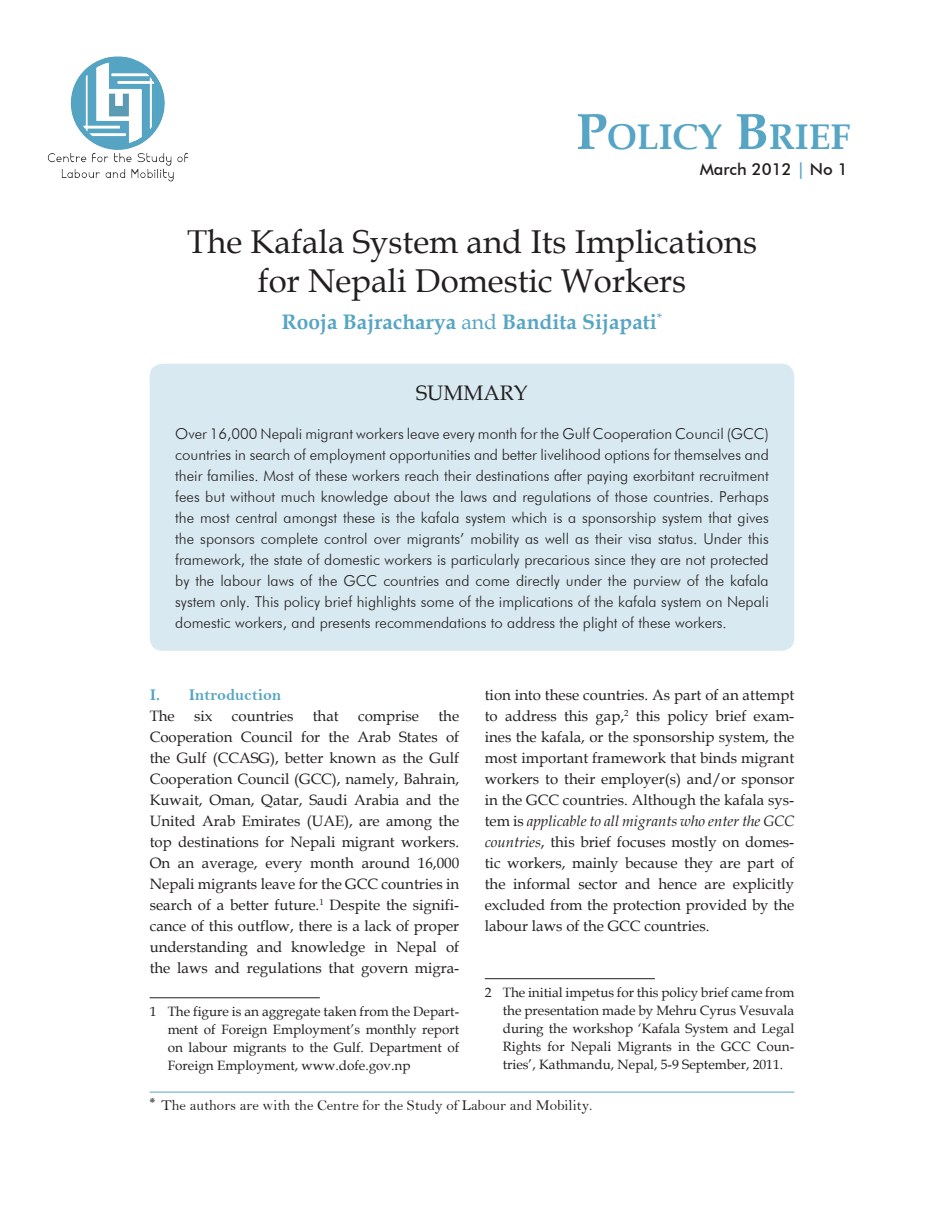
<style>
.page{position:relative;width:944px;height:1214px;background:#fff}
.page>*{position:absolute;margin:0;border:0;box-sizing:border-box;transform-origin:0 0}
.footnote_text{font:700 35.7px "Book Antiqua";color:#56a5c4}
.sub_1{font:33px "Book Antiqua";color:#231f20}
.sub_1-2{font:700 21px "Book Antiqua";color:#56a5c4}
.footnote_text-2{font:21px "Book Antiqua";color:#231f20}
.sub_1-3{font:16.5px "Bell MT Bold";color:#56a5c4}
.footnote_text-3{font:500 16.5px "Futura BT";color:#231f20}
.body_text{font:300 15px/21px "Futura BT";color:#231f20;text-align:justify}
.body_text-2{font:15px/21px "Book Antiqua";color:#231f20;text-align:justify}
.footnote_text-4{font:15px/21px "Book Antiqua";color:#231f20;text-align:justify}
.sub_1-4{font:15px "Bell";color:#231f20}
.footnote_text-5{font:13.5px/18px "Book Antiqua";color:#231f20;text-align:justify}
.s1{font-size:51px}
.s2{color:#56a5c4}
.s3{font-weight:400}
.s4{font-style:italic}
</style>
<div class="page">
<hr style="left:150px;top:997px;width:170px;height:1px;background:#231f20">
<img style="left:70px;top:56px;width:95px;height:94px">
<div style="left:150px;top:364px;width:644px;height:287px;background:#d8e9f1;border-radius:13px"></div>
<hr style="left:485px;top:978px;width:170px;height:1px;background:#231f20">
<hr style="left:150px;top:1091px;width:644px;height:1px;background:#56a5c4">
<img style="left:47px;top:152px;width:142px;height:30px">
<p class="footnote_text" style="left:576px;top:112px;width:276px"><span class="s1">P</span>OLICY <span class="s1">B</span>RIEF</p>
<p class="footnote_text-3" style="left:699px;top:159px;width:150px">March 2012 <span class="s2">|</span> No 1</p>
<p class="sub_1" style="left:187px;top:219px;width:571px">The Kafala System and Its Implications</p>
<p class="sub_1" style="left:258px;top:258px;width:430px">for Nepali Domestic Workers</p>
<p class="sub_1-2" style="left:282px;top:308px;width:382px">Rooja Bajracharya <span class="s3">and</span> Bandita Sijapati<sup>*</sup></p>
<p class="footnote_text-2" style="left:416px;top:378px;width:113px">SUMMARY</p>
<p class="body_text" style="left:175px;top:423px;width:595px">Over 16,000 Nepali migrant workers leave every month for the Gulf Cooperation Council (GCC) countries in search of employment opportunities and better livelihood options for themselves and their families. Most of these workers reach their destinations after paying exorbitant recruitment fees but without much knowledge about the laws and regulations of those countries. Perhaps the most central amongst these is the kafala system which is a sponsorship system that gives the sponsors complete control over migrants’ mobility as well as their visa status. Under this framework, the state of domestic workers is particularly precarious since they are not protected by the labour laws of the GCC countries and come directly under the purview of the kafala system only. This policy brief highlights some of the implications of the kafala system on Nepali domestic workers, and presents recommendations to address the plight of these workers.</p>
<p class="sub_1-3" style="left:150px;top:685px;width:133px">I. Introduction</p>
<p class="body_text-2" style="left:150px;top:705px;width:27px">The</p>
<p class="body_text-2" style="left:194px;top:705px;width:20px">six</p>
<p class="body_text-2" style="left:232px;top:705px;width:63px">countries</p>
<p class="body_text-2" style="left:313px;top:705px;width:28px">that</p>
<p class="body_text-2" style="left:358px;top:705px;width:62px">comprise</p>
<p class="body_text-2" style="left:150px;top:705px;width:311px;text-indent:289px">the Cooperation Council for the Arab States of the Gulf (CCASG), better known as the Gulf Cooperation Council (GCC), namely, Bahrain, Kuwait, Oman, Qatar, Saudi Arabia and the United Arab Emirates (UAE), are among the top destinations for Nepali migrant workers.<br>On an average, every month around 16,000<br>Nepali migrants leave for the GCC countries in search of a better future.<sup>1</sup> Despite the signifi&shy;cance of this outflow, there is a lack of proper understanding and knowledge in Nepal of the laws and regulations that govern migra-</p>
<p class="footnote_text-5" style="left:168px;top:1001px;width:293px;text-indent:-18px">1 The figure is an aggregate taken from the Depart&shy;ment of Foreign Employment’s monthly report on labour migrants to the Gulf. Department of Foreign Employment, www.dofe.gov.np</p>
<p class="footnote_text-4" style="left:485px;top:684px;width:311px">tion into these countries. As part of an attempt to address this gap,<sup>2</sup> this policy brief exam&shy;ines the kafala, or the sponsorship system, the most important framework that binds migrant workers to their employer(s) and/or sponsor in the GCC countries. Although the kafala sys&shy;tem is <span class="s4">applicable to all migrants who enter the GCC countries</span>, this brief focuses mostly on domes&shy;tic workers, mainly because they are part of the informal sector and hence are explicitly excluded from the protection provided by the labour laws of the GCC countries.</p>
<p class="footnote_text-5" style="left:503px;top:982px;width:293px;text-indent:-18px">2 The initial impetus for this policy brief came from the presentation made by Mehru Cyrus Vesuvala during the workshop ‘Kafala System and Legal Rights for Nepali Migrants in the GCC Coun&shy;tries’, Kathmandu, Nepal, 5-9 September, 2011.</p>
<p class="sub_1-4" style="left:149px;top:1096px;width:444px"><sup>*</sup> The authors are with the Centre for the Study of Labour and Mobility.</p>
</div>
